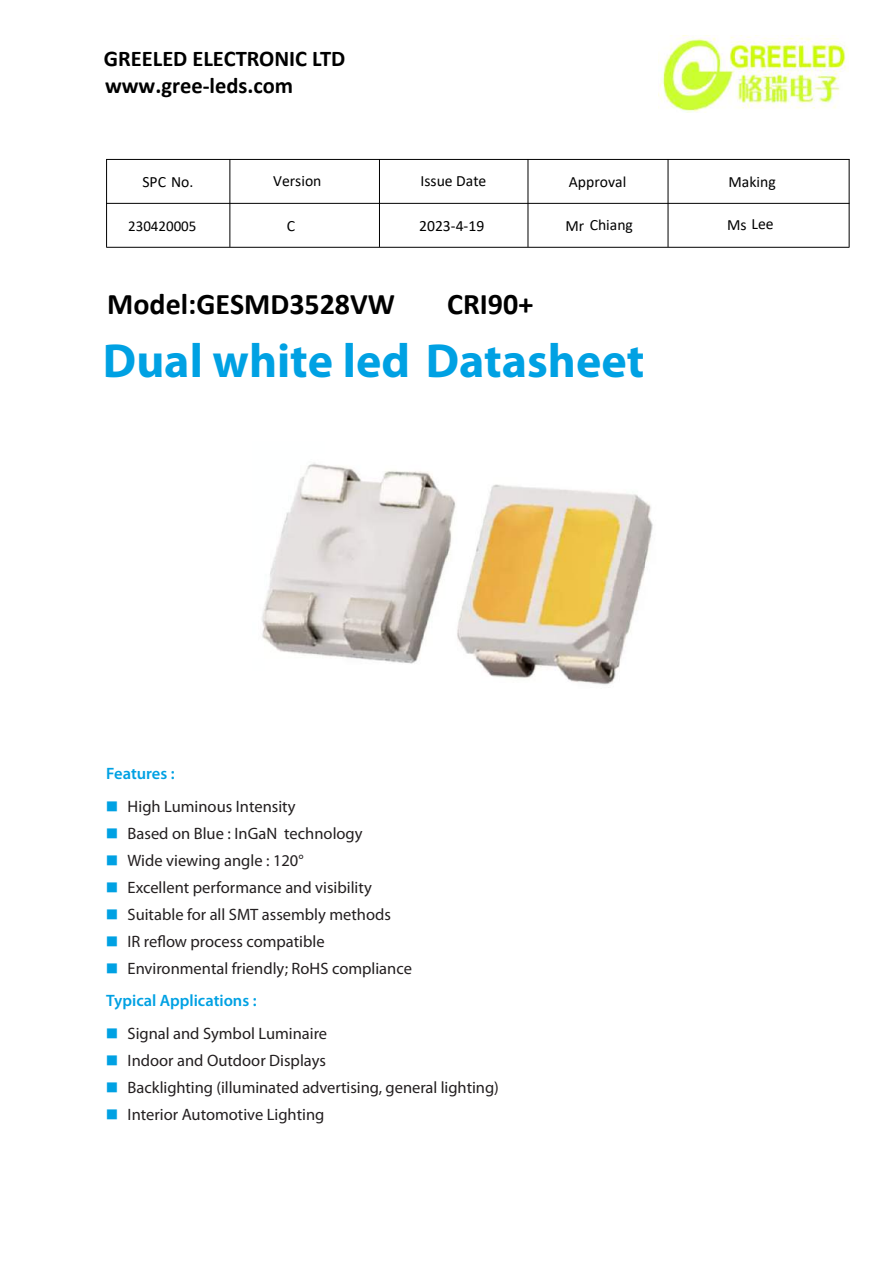
<style>
.page{position:relative;width:893px;height:1263px;background:#fff}
.page>*{position:absolute;margin:0;border:0;box-sizing:border-box;transform-origin:0 0}
.t1{font:700 48px "Myriad Pro";color:#00a1e3}
.t2{font:700 30px "Calibri";color:#000}
.t3{font:700 22.5px/26.2px "Calibri";color:#000}
.t4{font:16.5px "Myriad Pro";color:#231f20}
.t5{font:600 16.5px "Myriad Pro";color:#00a1e3}
.t6{font:15.6px "Calibri";color:#000}
.t7{font:15px "Calibri";color:#000}
.t8{font:700 12px "Adobe Fan Heiti Std";color:#00a1e3}
.s1{font-family:"Adobe Fan Heiti Std";font-weight:700;font-size:12px;color:#00a1e3}
</style>
<div class="page">
<hr style="left:106px;top:159px;width:743px;height:1px;background:#000">
<hr style="left:106px;top:203px;width:743px;height:1px;background:#000">
<hr style="left:106px;top:247px;width:743px;height:1px;background:#000">
<hr style="left:106px;top:159px;width:1px;height:88px;background:#000">
<hr style="left:230px;top:159px;width:1px;height:88px;background:#000">
<hr style="left:379px;top:159px;width:1px;height:88px;background:#000">
<hr style="left:528px;top:159px;width:1px;height:88px;background:#000">
<hr style="left:668px;top:159px;width:1px;height:88px;background:#000">
<hr style="left:849px;top:159px;width:1px;height:88px;background:#000">
<img style="left:658px;top:36px;width:190px;height:77px">
<img style="left:262px;top:463px;width:391px;height:222px">
<h3 class="t3" style="left:104px;top:48px;width:243px">GREELED ELECTRONIC LTD www.gree-leds.com</h3>
<p class="t6" style="left:142px;top:176px;width:53px">SPC No.</p>
<p class="t7" style="left:128px;top:220px;width:70px">230420005</p>
<p class="t6" style="left:273px;top:175px;width:50px">Version</p>
<p class="t6" style="left:420px;top:174px;width:67px">Issue Date</p>
<p class="t6" style="left:569px;top:175px;width:59px">Approval</p>
<p class="t6" style="left:728px;top:175px;width:49px">Making</p>
<p class="t6" style="left:419px;top:220px;width:67px">2023-4-19</p>
<p class="t6" style="left:565px;top:219px;width:69px">Mr Chiang</p>
<p class="t6" style="left:727px;top:217px;width:48px">Ms Lee</p>
<p class="t6" style="left:287px;top:219px;width:10px">C</p>
<h2 class="t2" style="left:107px;top:292px;width:289px">Model:GESMD3528VW</h2>
<h2 class="t2" style="left:447px;top:292px;width:88px">CRI90+</h2>
<h1 class="t1" style="left:103px;top:330px;width:543px">Dual white led Datasheet</h1>
<p class="t5" style="left:106px;top:763px;width:70px">Features :</p>
<p class="t4" style="left:106px;top:796px;width:191px"><span class="s1">■</span> High Luminous Intensity</p>
<p class="t8" style="left:106px;top:826px;width:13px">■</p>
<p class="t4" style="left:106px;top:850px;width:199px"><span class="s1">■</span> Wide viewing angle : 120°</p>
<p class="t4" style="left:106px;top:877px;width:267px"><span class="s1">■</span> Excellent performance and visibility</p>
<p class="t4" style="left:106px;top:904px;width:286px"><span class="s1">■</span> Suitable for all SMT assembly methods</p>
<p class="t4" style="left:106px;top:931px;width:220px"><span class="s1">■</span> IR reflow process compatible</p>
<p class="t4" style="left:106px;top:958px;width:307px"><span class="s1">■</span> Environmental friendly; RoHS compliance</p>
<p class="t4" style="left:128px;top:823px;width:237px">Based on Blue : InGaN technology</p>
<p class="t5" style="left:106px;top:990px;width:152px">Typical Applications :</p>
<p class="t4" style="left:106px;top:1023px;width:222px"><span class="s1">■</span> Signal and Symbol Luminaire</p>
<p class="t4" style="left:106px;top:1050px;width:221px"><span class="s1">■</span> Indoor and Outdoor Displays</p>
<p class="t4" style="left:106px;top:1077px;width:394px"><span class="s1">■</span> Backlighting (illuminated advertising, general lighting)</p>
<p class="t4" style="left:106px;top:1104px;width:220px"><span class="s1">■</span> Interior Automotive Lighting</p>
</div>
